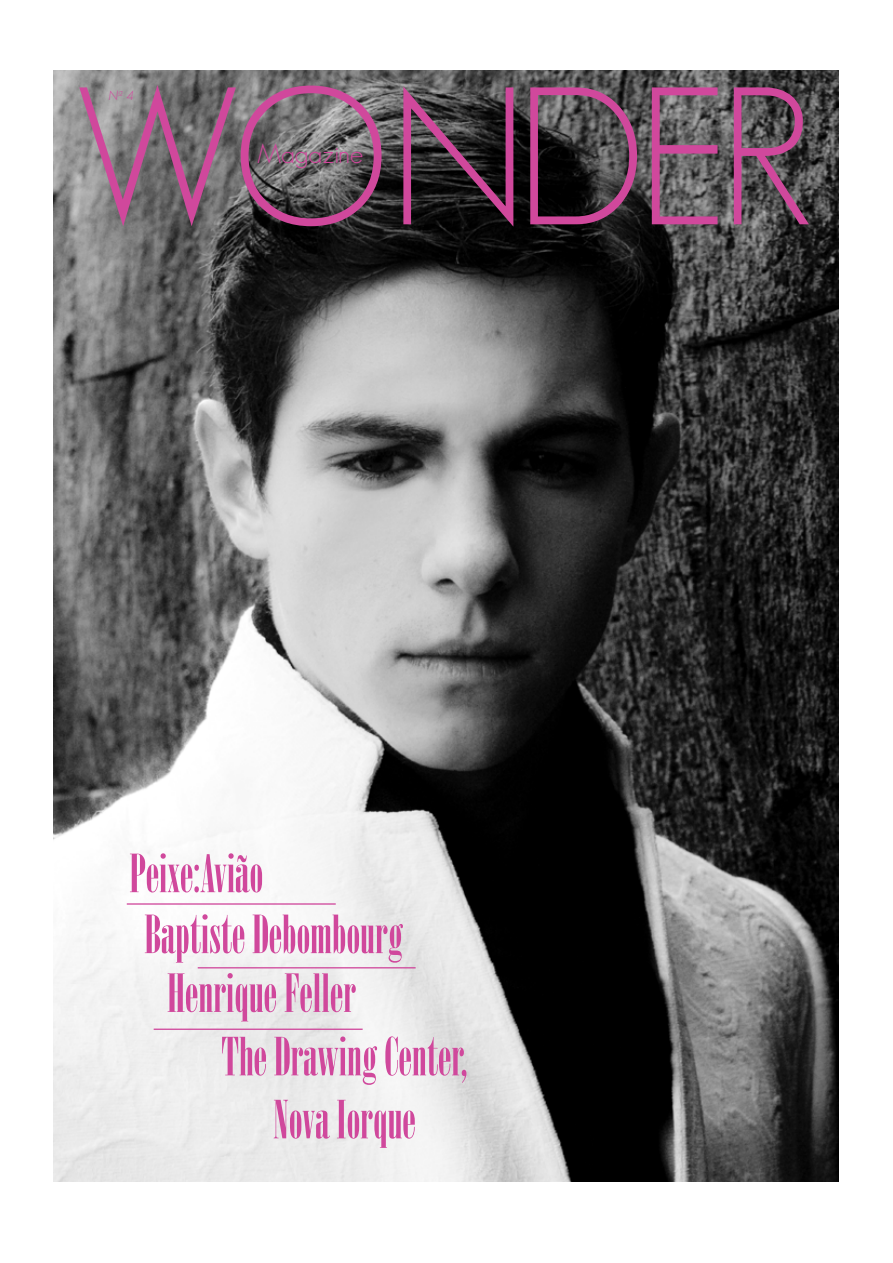
<style>
.page{position:relative;width:893px;height:1263px;background:#fff}
.page>*{position:absolute;margin:0;border:0;box-sizing:border-box;transform-origin:0 0}
.t1{font:300 191.7px "Geosans";letter-spacing:-.05em;color:#d0489c}
.t2{font:52.5px "Onyx";color:#d0489c}
.t3{font:300 26.85px "Geosans";color:#d0489c}
.t4{font:italic 300 13.2px "Geosans";color:#d0489c}
</style>
<div class="page">
<img style="left:53px;top:70px;width:786px;height:1112px">
<hr style="left:127px;top:903px;width:209px;height:2px;background:#d0489c">
<hr style="left:198px;top:967px;width:218px;height:1px;background:#d0489c">
<hr style="left:154px;top:1028px;width:209px;height:2px;background:#d0489c">
<h1 class="t1" style="left:73px;top:51px;width:741px">WONDER</h1>
<p class="t4" style="left:109px;top:88px;width:26px">Nª 4</p>
<p class="t3" style="left:257px;top:139px;width:108px">Magazine</p>
<p class="t2" style="left:130px;top:843px;width:135px">Peixe:Avião</p>
<p class="t2" style="left:145px;top:904px;width:260px">Baptiste Debombourg</p>
<p class="t2" style="left:167px;top:963px;width:190px">Henrique Feller</p>
<p class="t2" style="left:222px;top:1026px;width:247px">The Drawing Center,</p>
<p class="t2" style="left:273px;top:1089px;width:144px">Nova Iorque</p>
</div>
